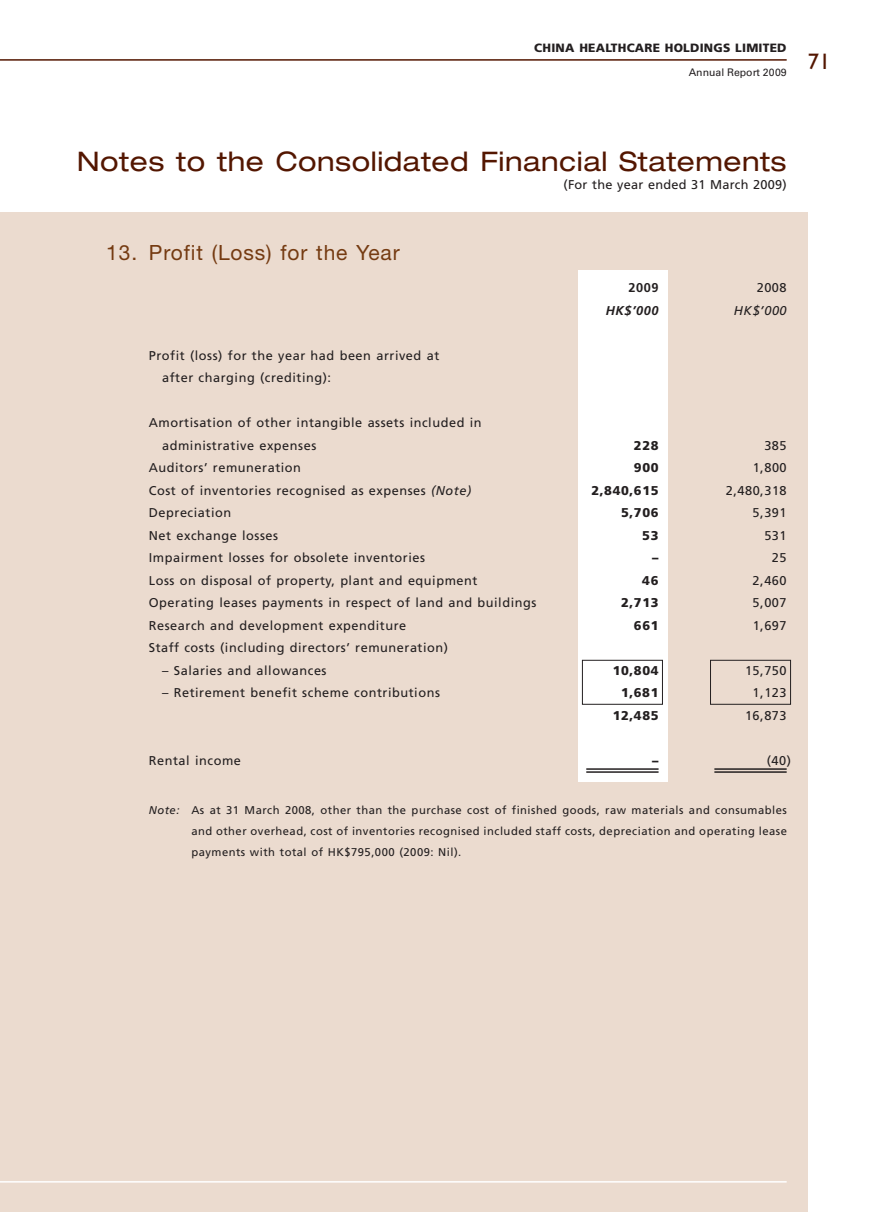
<style>
.page{position:relative;width:893px;height:1212px;background:#fff}
.page>*{position:absolute;margin:0;border:0;box-sizing:border-box;transform-origin:0 0}
.t1{font:expanded 27px "Helvetica Neue LT Std";letter-spacing:.02em;color:#531600}
.t2{font:22.5px "Gill Sans Std";color:#531600}
.t3{font:21px "Helvetica Neue LT Std";letter-spacing:.04em;color:#753b12}
.t4{font:12.75px/22.5px "Frutiger LT Std";letter-spacing:.04em;color:#231f20}
.t5{font:900 12.75px "Frutiger LT Std";letter-spacing:.045em;color:#231f20}
.t6{font:12.75px "Frutiger LT Std";letter-spacing:.015em;color:#231f20}
.t7{font:italic 700 12.75px "Frutiger LT Std";color:#231f20}
.t8{font:italic 12.75px "Frutiger LT Std";color:#231f20}
.t9{font:700 12.75px "Frutiger LT Std";color:#231f20}
.t10{font:900 12px "Frutiger LT Std";letter-spacing:.02em;color:#231f20}
.t11{font:11.25px/21px "Frutiger LT Std";letter-spacing:.04em;color:#231f20;text-align:justify}
.t12{font:10.5px "Univers LT Std";color:#231f20}
.s1{font-style:italic}
</style>
<div class="page">
<div style="left:0;top:213px;width:808px;height:999px;background:#ebdbcf"></div>
<hr style="left:0;top:1181px;width:787px;height:1px;background:#fff">
<hr style="left:0;top:59px;width:787px;height:2px;background:#531600">
<div style="left:578px;top:270px;width:90px;height:512px;background:#fff"></div>
<div style="left:582px;top:660px;width:81px;height:45px;border:1px solid #231f20"></div>
<div style="left:710px;top:660px;width:81px;height:45px;border:1px solid #231f20"></div>
<hr style="left:586px;top:768px;width:73px;height:2px;background:#231f20">
<hr style="left:586px;top:771px;width:73px;height:2px;background:#231f20">
<hr style="left:714px;top:768px;width:73px;height:2px;background:#231f20">
<hr style="left:714px;top:771px;width:73px;height:2px;background:#231f20">
<p class="t10" style="left:534px;top:41px;width:254px">CHINA HEALTHCARE HOLDINGS LIMITED</p>
<p class="t12" style="left:689px;top:66px;width:99px">Annual Report 2009</p>
<p class="t2" style="left:808px;top:48px;width:24px">71</p>
<p class="t1" style="left:77px;top:145px;width:711px">Notes to the Consolidated Financial Statements</p>
<p class="t6" style="left:563px;top:177px;width:225px">(For the year ended 31 March 2009)</p>
<p class="t3" style="left:106px;top:240px;width:295px">13. Profit (Loss) for the Year</p>
<p class="t4" style="left:162px;top:344px;width:279px;text-indent:-13px">Profit (loss) for the year had been arrived at after charging (crediting):</p>
<p class="t4" style="left:162px;top:412px;width:321px;text-indent:-13px">Amortisation of other intangible assets included in administrative expenses</p>
<p class="t9" style="left:629px;top:280px;width:31px">2009</p>
<p class="t4" style="left:757px;top:277px;width:31px">2008</p>
<p class="t7" style="left:606px;top:303px;width:54px">HK$’000</p>
<p class="t8" style="left:734px;top:303px;width:54px">HK$’000</p>
<p class="t5" style="left:634px;top:438px;width:26px">228</p>
<p class="t4" style="left:764px;top:434px;width:24px">385</p>
<p class="t4" style="left:149px;top:457px;width:154px">Auditors’ remuneration</p>
<p class="t5" style="left:634px;top:460px;width:26px">900</p>
<p class="t4" style="left:753px;top:457px;width:36px">1,800</p>
<p class="t4" style="left:149px;top:479px;width:324px">Cost of inventories recognised as expenses <span class="s1">(Note)</span></p>
<p class="t5" style="left:591px;top:483px;width:69px">2,840,615</p>
<p class="t4" style="left:726px;top:479px;width:62px">2,480,318</p>
<p class="t4" style="left:149px;top:502px;width:84px">Depreciation</p>
<p class="t5" style="left:621px;top:505px;width:39px">5,706</p>
<p class="t4" style="left:753px;top:502px;width:36px">5,391</p>
<p class="t4" style="left:149px;top:524px;width:131px">Net exchange losses</p>
<p class="t5" style="left:642px;top:528px;width:18px">53</p>
<p class="t4" style="left:764px;top:524px;width:24px">531</p>
<p class="t4" style="left:149px;top:547px;width:278px">Impairment losses for obsolete inventories</p>
<p class="t5" style="left:652px;top:550px;width:8px">–</p>
<p class="t4" style="left:772px;top:547px;width:16px">25</p>
<p class="t4" style="left:149px;top:569px;width:330px">Loss on disposal of property, plant and equipment</p>
<p class="t5" style="left:642px;top:573px;width:18px">46</p>
<p class="t4" style="left:753px;top:569px;width:36px">2,460</p>
<p class="t4" style="left:149px;top:592px;width:389px">Operating leases payments in respect of land and buildings</p>
<p class="t5" style="left:621px;top:595px;width:39px">2,713</p>
<p class="t4" style="left:753px;top:592px;width:36px">5,007</p>
<p class="t4" style="left:149px;top:614px;width:259px">Research and development expenditure</p>
<p class="t5" style="left:634px;top:618px;width:26px">661</p>
<p class="t4" style="left:753px;top:614px;width:36px">1,697</p>
<p class="t4" style="left:149px;top:637px;width:301px">Staff costs (including directors’ remuneration)</p>
<p class="t4" style="left:162px;top:659px;width:166px">– Salaries and allowances</p>
<p class="t5" style="left:613px;top:663px;width:47px">10,804</p>
<p class="t4" style="left:745px;top:659px;width:43px">15,750</p>
<p class="t4" style="left:162px;top:682px;width:279px">– Retirement benefit scheme contributions</p>
<p class="t5" style="left:621px;top:685px;width:39px">1,681</p>
<p class="t4" style="left:753px;top:682px;width:36px">1,123</p>
<p class="t5" style="left:613px;top:708px;width:47px">12,485</p>
<p class="t4" style="left:745px;top:704px;width:43px">16,873</p>
<p class="t4" style="left:149px;top:749px;width:94px">Rental income</p>
<p class="t5" style="left:652px;top:753px;width:8px">–</p>
<p class="t4" style="left:767px;top:749px;width:26px">(40)</p>
<p class="t11" style="left:191px;top:800px;width:597px;text-indent:-43px"><span class="s1">Note:</span> As at 31 March 2008, other than the purchase cost of finished goods, raw materials and consumables and other overhead, cost of inventories recognised included staff costs, depreciation and operating lease payments with total of HK$795,000 (2009: Nil).</p>
</div>
